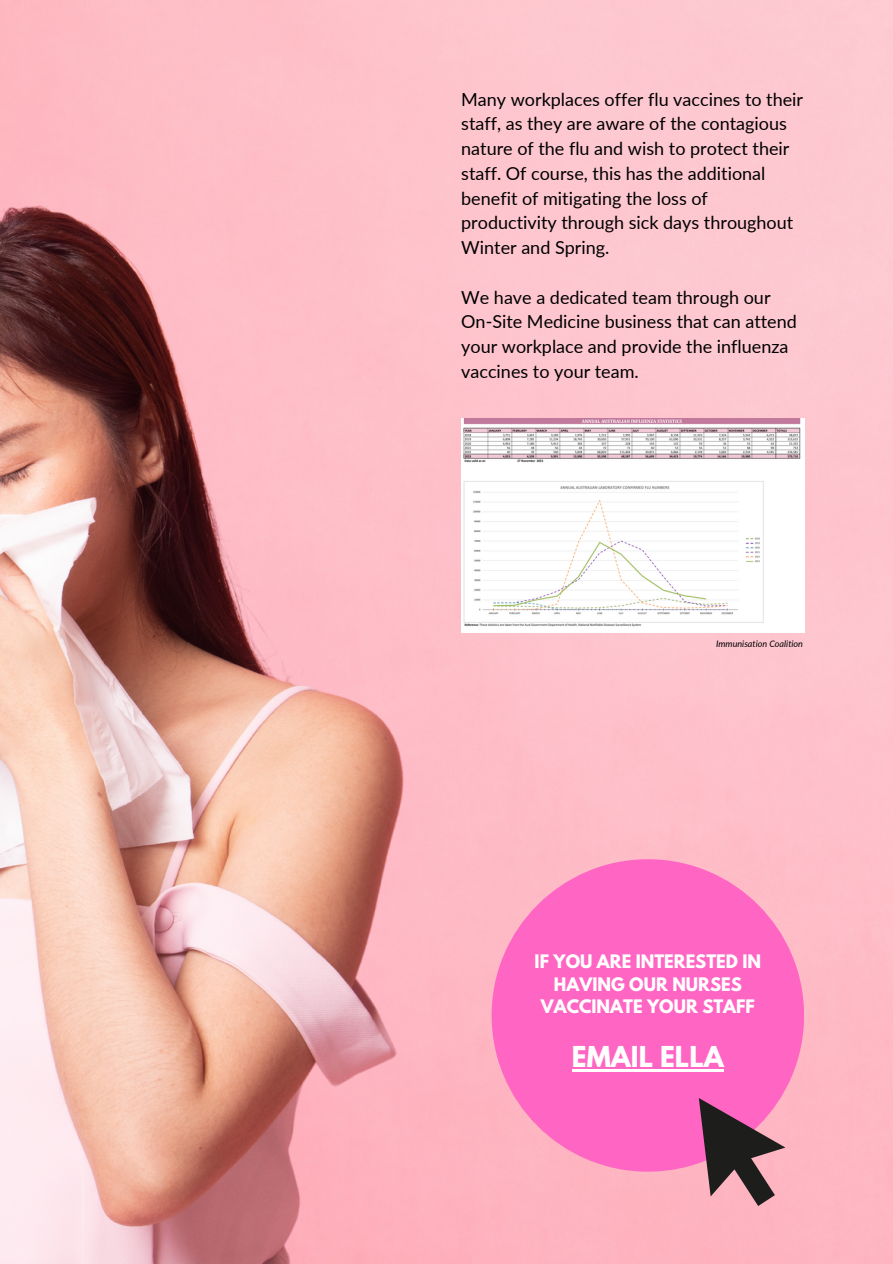
<style>
.page{position:relative;width:893px;height:1264px;background:#fff}
.page>*{position:absolute;margin:0;border:0;box-sizing:border-box;transform-origin:0 0}
.t1{font:700 25.5px "League Spartan";color:#fff}
.t2{font:18px/24.8px "Lato";color:#000}
.t3{font:700 16.5px/22.5px "League Spartan";color:#fff;text-align:center}
.t4{font:italic 9px "Lato";color:#000}
</style>
<div class="page">
<img style="left:0;top:0;width:892px;height:1263px">
<img style="left:0;top:89px;width:418px;height:1174px">
<div style="left:491px;top:859px;width:313px;height:312px;background:#ff66c4;border-radius:50%"></div>
<svg style="left:698px;top:1097px;width:87px;height:108px"></svg>
<img style="left:461px;top:418px;width:343px;height:214px">
<hr style="left:572px;top:1069px;width:88px;height:2px;background:#fff">
<hr style="left:660px;top:1069px;width:63px;height:2px;background:#fff">
<p class="t2" style="left:461px;top:86px;width:343px">Many workplaces offer flu vaccines to their staff, as they are aware of the contagious nature of the flu and wish to protect their staff. Of course, this has the additional benefit of mitigating the loss of productivity through sick days throughout Winter and Spring.</p>
<p class="t2" style="left:461px;top:284px;width:337px">We have a dedicated team through our On-Site Medicine business that can attend your workplace and provide the influenza vaccines to your team.</p>
<p class="t4" style="left:716px;top:638px;width:88px">Immunisation Coalition</p>
<p class="t3" style="left:534px;top:952px;width:228px">IF YOU ARE INTERESTED IN<br>HAVING OUR NURSES<br>VACCINATE YOUR STAFF</p>
<p class="t1" style="left:572px;top:1044px;width:153px">EMAIL ELLA</p>
</div>
